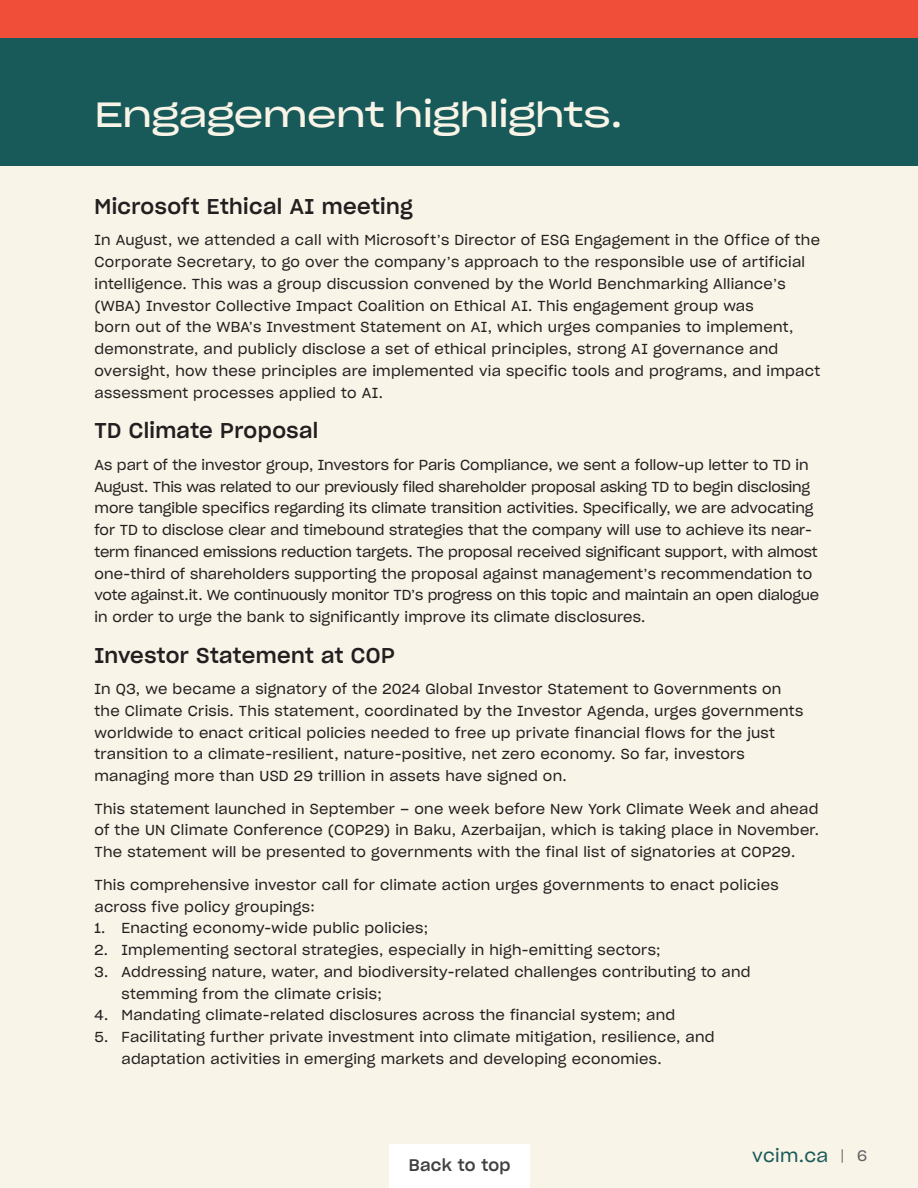
<style>
.page{position:relative;width:918px;height:1188px;background:#f8f4e7}
.page>*{position:absolute;margin:0;border:0;box-sizing:border-box;transform-origin:0 0}
.Main_Heading{font:34.5px "Sharp Grotesk Book 25";letter-spacing:-.01em;color:#f8f4e7}
.Subhead{font:21px "Sharp Grotesk Medium 20";letter-spacing:.02em;color:#231f20}
.t1{font:18px "Sharp Grotesk Book 20";letter-spacing:.02em;color:#185959}
.t2{font:16.5px "Sharp Grotesk Medium 20";letter-spacing:.02em;color:#414042}
.t3{font:15px "Sharp Grotesk Book 20";color:#636366}
.Body{font:14.25px/21.8px "Sharp Grotesk Book 20";letter-spacing:.015em;color:#231f20}
.Body-2{font:14.25px/21.8px "Sharp Grotesk Book 20";letter-spacing:-.005em;color:#231f20}
</style>
<div class="page">
<div style="left:0;top:0;width:918px;height:38px;background:#f04e39"></div>
<div style="left:389px;top:1145px;width:141px;height:43px;background:#fff"></div>
<svg style="left:842px;top:1149px;width:1px;height:14px"></svg>
<div style="left:0;top:38px;width:918px;height:128px;background:#185959"></div>
<p class="Main_Heading" style="left:94px;top:84px;width:530px">Engagement highlights.</p>
<p class="Subhead" style="left:94px;top:189px;width:320px">Microsoft Ethical AI meeting</p>
<p class="Body" style="left:94px;top:229px;width:727px">In August, we attended a call with Microsoft’s Director of ESG Engagement in the Office of the Corporate Secretary, to go over the company’s approach to the responsible use of artificial intelligence. This was a group discussion convened by the World Benchmarking Alliance’s (WBA) Investor Collective Impact Coalition on Ethical AI. This engagement group was<br>born out of the WBA’s Investment Statement on AI, which urges companies to implement, demonstrate, and publicly disclose a set of ethical principles, strong AI governance and oversight, how these principles are implemented via specific tools and programs, and impact assessment processes applied to AI.</p>
<p class="Subhead" style="left:94px;top:413px;width:225px">TD Climate Proposal</p>
<p class="Body-2" style="left:94px;top:453px;width:726px">As part of the investor group, Investors for Paris Compliance, we sent a follow-up letter to TD in August. This was related to our previously filed shareholder proposal asking TD to begin disclosing more tangible specifics regarding its climate transition activities. Specifically, we are advocating for TD to disclose clear and timebound strategies that the company will use to achieve its near&shy;term financed emissions reduction targets. The proposal received significant support, with almost one-third of shareholders supporting the proposal against management’s recommendation to vote against.it. We continuously monitor TD’s progress on this topic and maintain an open dialogue in order to urge the bank to significantly improve its climate disclosures.</p>
<p class="Subhead" style="left:94px;top:637px;width:302px">Investor Statement at COP</p>
<p class="Body" style="left:94px;top:678px;width:710px">In Q3, we became a signatory of the 2024 Global Investor Statement to Governments on the Climate Crisis. This statement, coordinated by the Investor Agenda, urges governments worldwide to enact critical policies needed to free up private financial flows for the just transition to a climate-resilient, nature-positive, net zero economy. So far, investors managing more than USD 29 trillion in assets have signed on.</p>
<p class="Body" style="left:94px;top:797px;width:725px;text-align:justify">This statement launched in September – one week before New York Climate Week and ahead of the UN Climate Conference (COP29) in Baku, Azerbaijan, which is taking place in November.<br>The statement will be presented to governments with the final list of signatories at COP29.</p>
<p class="Body" style="left:94px;top:873px;width:686px">This comprehensive investor call for climate action urges governments to enact policies across five policy groupings:</p>
<p class="Body" style="left:94px;top:917px;width:335px">1. Enacting economy-wide public policies;</p>
<p class="Body" style="left:94px;top:939px;width:568px">2. Implementing sectoral strategies, especially in high-emitting sectors;</p>
<p class="Body" style="left:122px;top:960px;width:631px;text-indent:-27px">3. Addressing nature, water, and biodiversity-related challenges contributing to and stemming from the climate crisis;</p>
<p class="Body" style="left:94px;top:1004px;width:582px">4. Mandating climate-related disclosures across the financial system; and</p>
<p class="Body" style="left:122px;top:1026px;width:595px;text-indent:-27px">5. Facilitating further private investment into climate mitigation, resilience, and adaptation activities in emerging markets and developing economies.</p>
<p class="t2" style="left:409px;top:1151px;width:103px">Back to top</p>
<p class="t1" style="left:752px;top:1141px;width:78px">vcim.ca</p>
<p class="t3" style="left:857px;top:1144px;width:12px">6</p>
</div>
